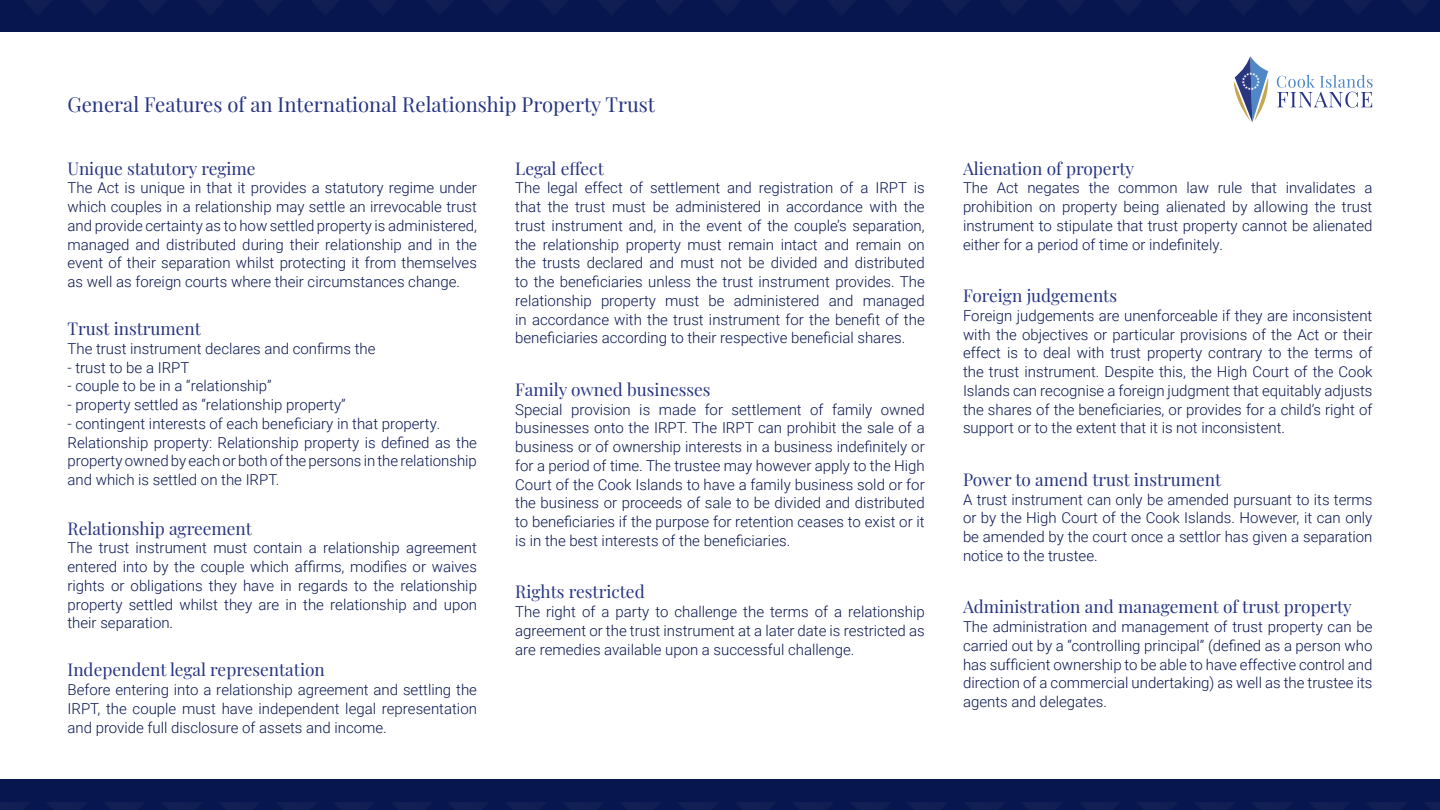
<style>
.page{position:relative;width:1440px;height:810px;background:#fff}
.page>*{position:absolute;margin:0;border:0;box-sizing:border-box;transform-origin:0 0}
.t1{font:20.25px "Playfair Display";color:#263382}
.t2{font:17.25px "Playfair Display";color:#263382}
.t3{font:300 15px/18.8px "Roboto";color:#08164f;text-align:justify}
</style>
<div class="page">
<div style="left:0;top:779px;width:440px;height:31px;background:#08164f"></div>
<div style="left:899px;top:779px;width:459px;height:31px;background:#08164f"></div>
<div style="left:440px;top:779px;width:459px;height:31px;background:#08164f"></div>
<div style="left:1358px;top:779px;width:82px;height:31px;background:#08164f"></div>
<svg style="left:1234px;top:56px;width:35px;height:66px"></svg>
<svg style="left:1277px;top:75px;width:95px;height:33px"></svg>
<img style="left:0;top:0;width:440px;height:31px">
<div style="left:899px;top:0;width:459px;height:31px;background:#08164f"></div>
<div style="left:440px;top:0;width:459px;height:31px;background:#08164f"></div>
<div style="left:1358px;top:0;width:82px;height:31px;background:#08164f"></div>
<h1 class="t1" style="left:68px;top:89px;width:589px">General Features of an International Relationship Property Trust</h1>
<p class="t2" style="left:68px;top:155px;width:190px">Unique statutory regime</p>
<p class="t3" style="left:68px;top:178px;width:411px">The Act is unique in that it provides a statutory regime under which couples in a relationship may settle an irrevocable trust and provide certainty as to how settled property is administered, managed and distributed during their relationship and in the event of their separation whilst protecting it from themselves as well as foreign courts where their circumstances change.</p>
<p class="t2" style="left:68px;top:315px;width:135px">Trust instrument</p>
<p class="t3" style="left:68px;top:339px;width:310px">The trust instrument declares and confirms the</p>
<p class="t3" style="left:68px;top:357px;width:123px">- trust to be a IRPT</p>
<p class="t3" style="left:68px;top:376px;width:206px">- couple to be in a “relationship”</p>
<p class="t3" style="left:68px;top:395px;width:280px">- property settled as “relationship property”</p>
<p class="t3" style="left:68px;top:414px;width:411px;text-align:left">- contingent interests of each beneficiary in that property.<br>Relationship property: Relationship property is defined as the property owned by each or both of the persons in the relationship and which is settled on the IRPT.</p>
<p class="t2" style="left:68px;top:515px;width:186px">Relationship agreement</p>
<p class="t3" style="left:68px;top:538px;width:411px">The trust instrument must contain a relationship agreement entered into by the couple which affirms, modifies or waives rights or obligations they have in regards to the relationship property settled whilst they are in the relationship and upon their separation.</p>
<p class="t2" style="left:68px;top:656px;width:259px">Independent legal representation</p>
<p class="t3" style="left:68px;top:680px;width:411px">Before entering into a relationship agreement and settling the IRPT, the couple must have independent legal representation and provide full disclosure of assets and income.</p>
<p class="t2" style="left:515px;top:155px;width:90px">Legal effect</p>
<p class="t3" style="left:515px;top:178px;width:411px">The legal effect of settlement and registration of a IRPT is that the trust must be administered in accordance with the trust instrument and, in the event of the couple’s separation, the relationship property must remain intact and remain on the trusts declared and must not be divided and distributed to the beneficiaries unless the trust instrument provides. The relationship property must be administered and managed in accordance with the trust instrument for the benefit of the beneficiaries according to their respective beneficial shares.</p>
<p class="t2" style="left:515px;top:376px;width:197px">Family owned businesses</p>
<p class="t3" style="left:515px;top:399px;width:411px">Special provision is made for settlement of family owned businesses onto the IRPT. The IRPT can prohibit the sale of a business or of ownership interests in a business indefinitely or for a period of time. The trustee may however apply to the High Court of the Cook Islands to have a family business sold or for the business or proceeds of sale to be divided and distributed to beneficiaries if the purpose for retention ceases to exist or it is in the best interests of the beneficiaries.</p>
<p class="t2" style="left:515px;top:578px;width:131px">Rights restricted</p>
<p class="t3" style="left:515px;top:602px;width:411px">The right of a party to challenge the terms of a relationship agreement or the trust instrument at a later date is restricted as are remedies available upon a successful challenge.</p>
<p class="t2" style="left:963px;top:155px;width:173px">Alienation of property</p>
<p class="t3" style="left:963px;top:178px;width:411px">The Act negates the common law rule that invalidates a prohibition on property being alienated by allowing the trust instrument to stipulate that trust property cannot be alienated either for a period of time or indefinitely.</p>
<p class="t2" style="left:963px;top:282px;width:156px">Foreign judgements</p>
<p class="t3" style="left:963px;top:306px;width:411px">Foreign judgements are unenforceable if they are inconsistent with the objectives or particular provisions of the Act or their effect is to deal with trust property contrary to the terms of the trust instrument. Despite this, the High Court of the Cook Islands can recognise a foreign judgment that equitably adjusts the shares of the beneficiaries, or provides for a child’s right of support or to the extent that it is not inconsistent.</p>
<p class="t2" style="left:963px;top:466px;width:260px">Power to amend trust instrument</p>
<p class="t3" style="left:963px;top:489px;width:411px">A trust instrument can only be amended pursuant to its terms or by the High Court of the Cook Islands. However, it can only be amended by the court once a settlor has given a separation notice to the trustee.</p>
<p class="t2" style="left:963px;top:593px;width:390px">Administration and management of trust property</p>
<p class="t3" style="left:963px;top:617px;width:411px">The administration and management of trust property can be carried out by a “controlling principal” (defined as a person who has sufficient ownership to be able to have effective control and direction of a commercial undertaking) as well as the trustee its agents and delegates.</p>
</div>
